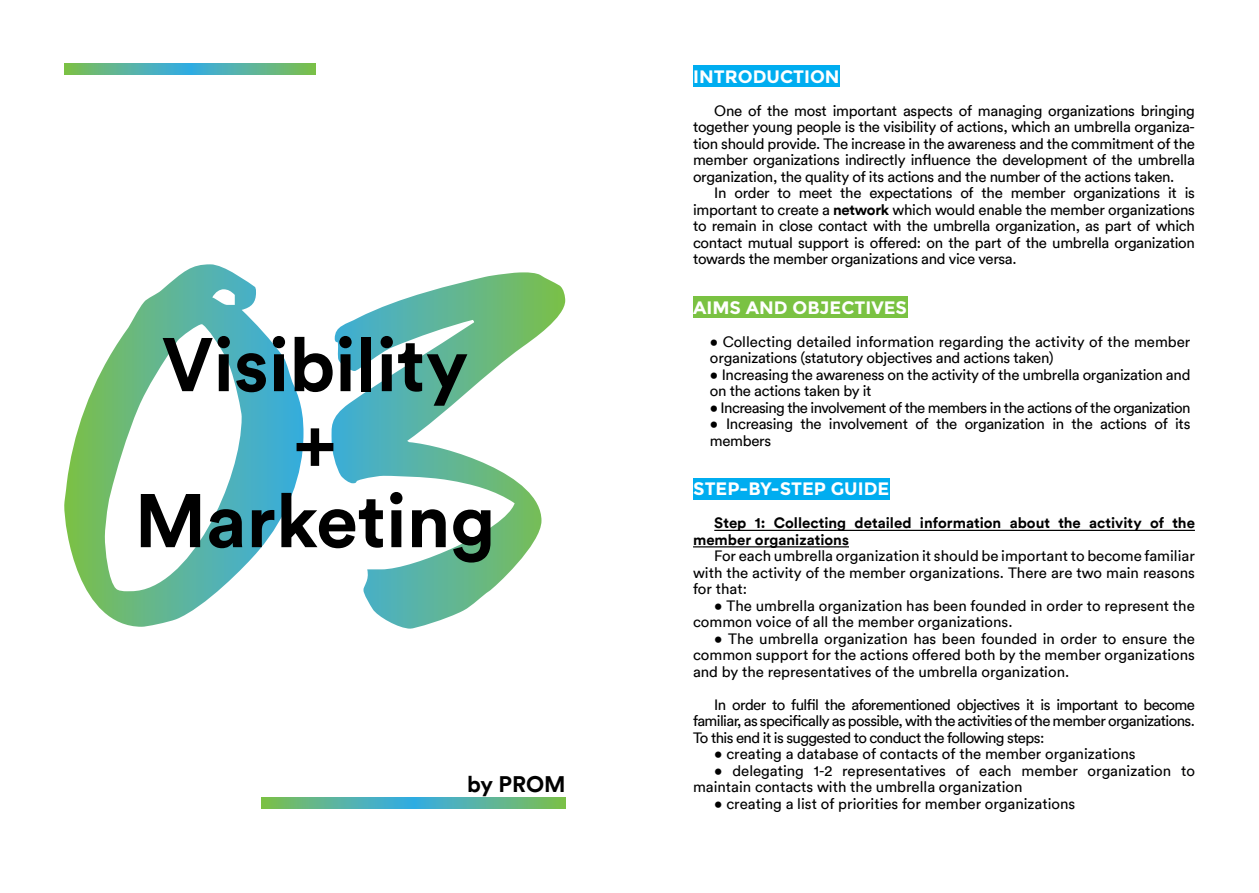
<style>
.page{position:relative;width:1259px;height:893px;background:#fff}
.page>*{position:absolute;margin:0;border:0;box-sizing:border-box;transform-origin:0 0}
.t1{font:700 75px/78px "Circular";color:#000;text-align:center}
.t2{font:700 22.5px "Circular";letter-spacing:-.005em;color:#000}
.t3{font:700 18px "Montserrat";color:#fff}
.t4{font:15px/16.5px "Circular";letter-spacing:-.005em;color:#000;text-align:justify}
.t5{font:700 15px/16.5px "Circular";color:#000}
.t6{font:15px "Circular";letter-spacing:-.04em;color:#000}
.s1{font-weight:700}
</style>
<div class="page">
<svg style="left:64px;top:264px;width:501px;height:365px"></svg>
<svg style="left:64px;top:64px;width:251px;height:10px;background:#5ab49a"></svg>
<svg style="left:261px;top:798px;width:304px;height:10px;background:#5ab49a"></svg>
<div style="left:693px;top:65px;width:146px;height:22px;background:#00adf0"></div>
<div style="left:693px;top:296px;width:214px;height:22px;background:#7ac242"></div>
<div style="left:693px;top:478px;width:196px;height:22px;background:#00adf0"></div>
<hr style="left:714px;top:530px;width:481px;height:1px;background:#000">
<hr style="left:693px;top:546px;width:156px;height:1px;background:#000">
<h1 class="t1" style="left:135px;top:323px;width:362px">Visibility +<br>Marketing</h1>
<h2 class="t2" style="left:467px;top:769px;width:100px">by PROM</h2>
<p class="t3" style="left:693px;top:65px;width:148px">INTRODUCTION</p>
<p class="t4" style="left:693px;top:101px;width:503px;text-indent:21px">One of the most important aspects of managing organizations bringing together young people is the visibility of actions, which an umbrella organiza&shy;tion should provide. The increase in the awareness and the commitment of the member organizations indirectly influence the development of the umbrella organization, the quality of its actions and the number of the actions taken.</p>
<p class="t4" style="left:693px;top:184px;width:503px;text-indent:21px">In order to meet the expectations of the member organizations it is important to create a <span class="s1">network</span> which would enable the member organizations to remain in close contact with the umbrella organization, as part of which contact mutual support is offered: on the part of the umbrella organization towards the member organizations and vice versa.</p>
<p class="t3" style="left:693px;top:296px;width:215px">AIMS AND OBJECTIVES</p>
<p class="t4" style="left:710px;top:332px;width:482px">• Collecting detailed information regarding the activity of the member organizations (statutory objectives and actions taken)</p>
<p class="t4" style="left:710px;top:365px;width:482px">• Increasing the awareness on the activity of the umbrella organization and on the actions taken by it</p>
<p class="t6" style="left:710px;top:397px;width:482px">• Increasing the involvement of the members in the actions of the organization</p>
<p class="t4" style="left:710px;top:415px;width:482px">• Increasing the involvement of the organization in the actions of its members</p>
<p class="t3" style="left:693px;top:478px;width:197px">STEP-BY-STEP GUIDE</p>
<p class="t5" style="left:693px;top:514px;width:503px;text-indent:21px">Step 1: Collecting detailed information about the activity of the member organizations</p>
<p class="t4" style="left:693px;top:547px;width:503px;text-indent:21px">For each umbrella organization it should be important to become familiar with the activity of the member organizations. There are two main reasons for that:</p>
<p class="t4" style="left:693px;top:596px;width:503px;text-indent:21px">• The umbrella organization has been founded in order to represent the common voice of all the member organizations.</p>
<p class="t4" style="left:693px;top:629px;width:503px;text-indent:21px">• The umbrella organization has been founded in order to ensure the common support for the actions offered both by the member organizations and by the representatives of the umbrella organization.</p>
<p class="t4" style="left:693px;top:695px;width:503px;text-indent:21px">In order to fulfil the aforementioned objectives it is important to become familiar, as specifically as possible, with the activities of the member organizations.<br>To this end it is suggested to conduct the following steps:</p>
<p class="t4" style="left:714px;top:745px;width:423px">• creating a database of contacts of the member organizations</p>
<p class="t4" style="left:693px;top:761px;width:503px;text-indent:21px">• delegating 1-2 representatives of each member organization to maintain contacts with the umbrella organization</p>
<p class="t4" style="left:714px;top:794px;width:362px">• creating a list of priorities for member organizations</p>
</div>
